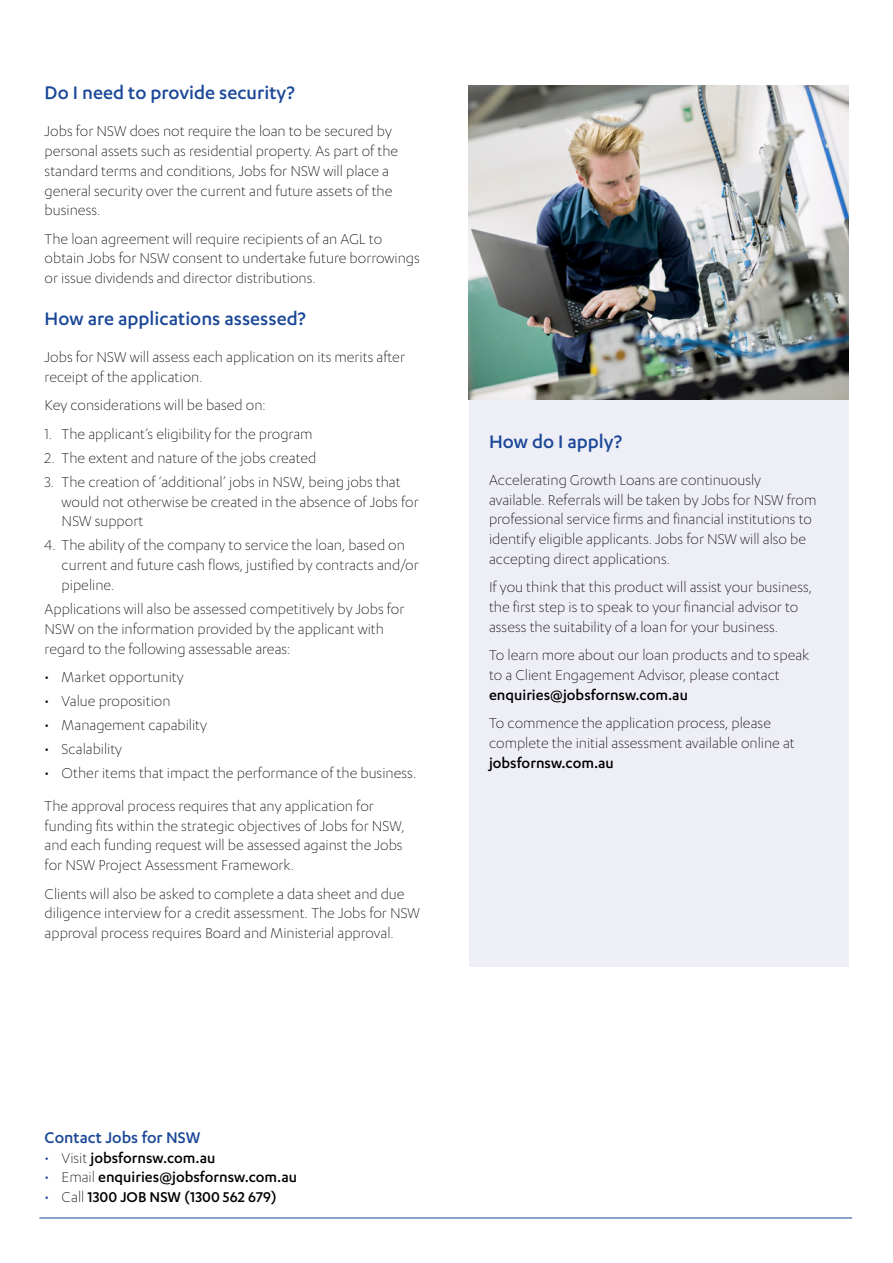
<style>
.page{position:relative;width:893px;height:1263px;background:#fff}
.page>*{position:absolute;margin:0;border:0;box-sizing:border-box;transform-origin:0 0}
.Subhead{font:500 21px "Karbon";color:#1a4797}
.ContactsHeading{font:500 18px "Karbon";color:#1a4797}
.BodyCopy{font:300 16.5px/19.8px "Karbon";color:#000}
.NumberedPoints{font:300 16.5px/19.8px "Karbon";color:#000}
.BulletPoints{font:300 16.5px "Karbon";color:#000}
.ContactsCopy{font:500 16.5px "Karbon";color:#000}
.s1{font-weight:500}
.s2{font-weight:300;color:#1a4797}
.s3{font-weight:300}
</style>
<div class="page">
<div style="left:469px;top:400px;width:379px;height:567px;background:#eeeef6"></div>
<hr style="left:39px;top:1217px;width:813px;height:1px;background:#1a4797">
<img style="left:469px;top:85px;width:379px;height:315px">
<h2 class="Subhead" style="left:45px;top:81px;width:252px">Do I need to provide security?</h2>
<p class="BodyCopy" style="left:45px;top:121px;width:355px">Jobs for NSW does not require the loan to be secured by personal assets such as residential property. As part of the standard terms and conditions, Jobs for NSW will place a general security over the current and future assets of the business.</p>
<p class="BodyCopy" style="left:45px;top:228px;width:377px">The loan agreement will require recipients of an AGL to obtain Jobs for NSW consent to undertake future borrowings or issue dividends and director distributions.</p>
<h2 class="Subhead" style="left:45px;top:307px;width:263px">How are applications assessed?</h2>
<p class="BodyCopy" style="left:45px;top:347px;width:362px">Jobs for NSW will assess each application on its merits after receipt of the application.</p>
<p class="BodyCopy" style="left:45px;top:395px;width:223px">Key considerations will be based on:</p>
<p class="NumberedPoints" style="left:45px;top:423px;width:269px">1. The applicant’s eligibility for the program</p>
<p class="NumberedPoints" style="left:45px;top:447px;width:273px">2. The extent and nature of the jobs created</p>
<p class="NumberedPoints" style="left:62px;top:471px;width:359px;text-indent:-17px">3. The creation of ‘additional’ jobs in NSW, being jobs that would not otherwise be created in the absence of Jobs for<br>NSW support</p>
<p class="NumberedPoints" style="left:62px;top:535px;width:359px;text-indent:-17px">4. The ability of the company to service the loan, based on current and future cash flows, justified by contracts and/or pipeline.</p>
<p class="BodyCopy" style="left:45px;top:599px;width:361px">Applications will also be assessed competitively by Jobs for<br>NSW on the information provided by the applicant with regard to the following assessable areas:</p>
<p class="BulletPoints" style="left:45px;top:668px;width:140px">• Market opportunity</p>
<p class="BulletPoints" style="left:45px;top:692px;width:127px">• Value proposition</p>
<p class="BulletPoints" style="left:45px;top:716px;width:164px">• Management capability</p>
<p class="BulletPoints" style="left:45px;top:740px;width:79px">• Scalability</p>
<p class="BulletPoints" style="left:45px;top:764px;width:373px">• Other items that impact the performance of the business.</p>
<p class="BodyCopy" style="left:45px;top:795px;width:361px">The approval process requires that any application for funding fits within the strategic objectives of Jobs for NSW, and each funding request will be assessed against the Jobs for NSW Project Assessment Framework.</p>
<p class="BodyCopy" style="left:45px;top:883px;width:377px">Clients will also be asked to complete a data sheet and due diligence interview for a credit assessment. The Jobs for NSW approval process requires Board and Ministerial approval.</p>
<h2 class="Subhead" style="left:489px;top:430px;width:134px">How do I apply?</h2>
<p class="BodyCopy" style="left:489px;top:469px;width:329px">Accelerating Growth Loans are continuously available. Referrals will be taken by Jobs for NSW from professional service firms and financial institutions to identify eligible applicants. Jobs for NSW will also be accepting direct applications.</p>
<p class="BodyCopy" style="left:489px;top:577px;width:325px">If you think that this product will assist your business, the first step is to speak to your financial advisor to assess the suitability of a loan for your business.</p>
<p class="BodyCopy" style="left:489px;top:645px;width:322px">To learn more about our loan products and to speak to a Client Engagement Advisor, please contact <span class="s1">enquiries@jobsfornsw.com.au</span></p>
<p class="BodyCopy" style="left:489px;top:713px;width:307px">To commence the application process, please complete the initial assessment available online at <span class="s1">jobsfornsw.com.au</span></p>
<h3 class="ContactsHeading" style="left:45px;top:1127px;width:157px">Contact Jobs for NSW</h3>
<p class="ContactsCopy" style="left:45px;top:1148px;width:172px"><span class="s2">•</span> <span class="s3">Visit</span> jobsfornsw.com.au</p>
<p class="ContactsCopy" style="left:45px;top:1168px;width:254px"><span class="s2">•</span> <span class="s3">Email</span> enquiries@jobsfornsw.com.au</p>
<p class="ContactsCopy" style="left:45px;top:1188px;width:234px"><span class="s2">•</span> <span class="s3">Call</span> 1300 JOB NSW (1300 562 679)</p>
</div>
